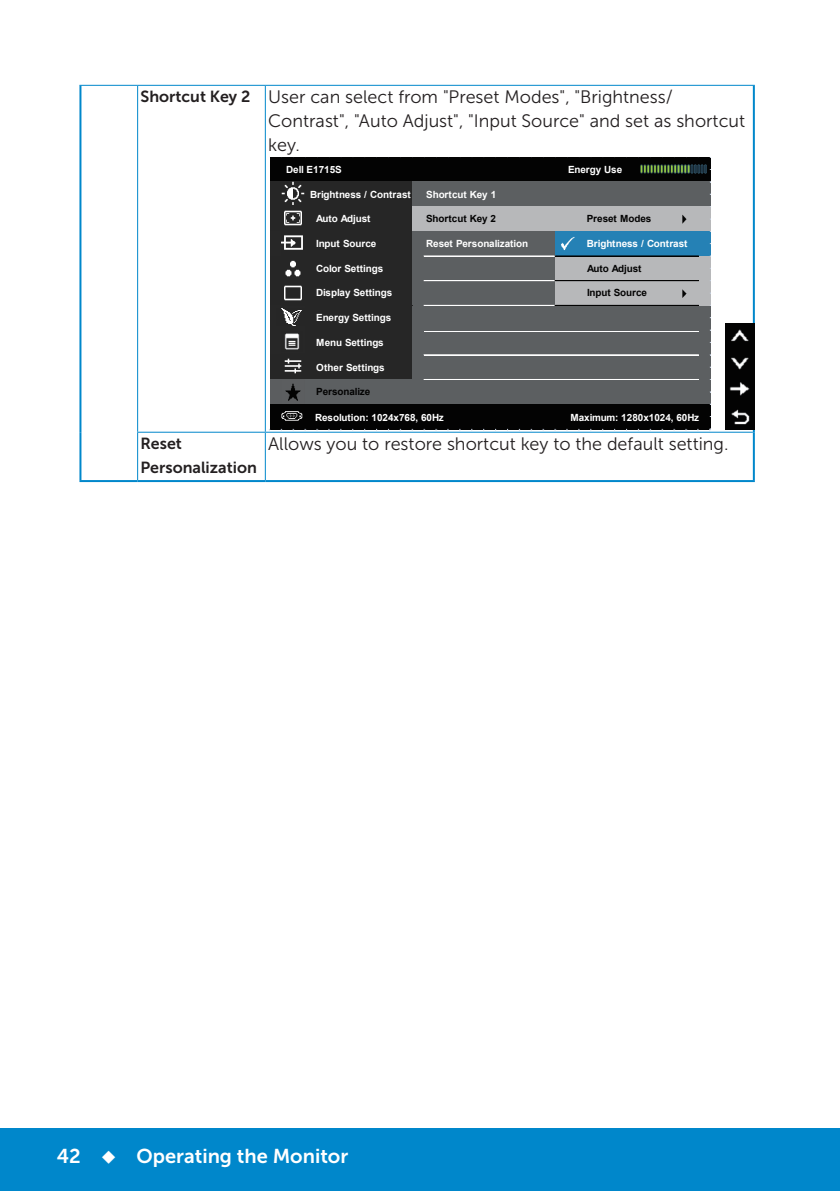
<style>
.page{position:relative;width:840px;height:1191px;background:#fff}
.page>*{position:absolute;margin:0;border:0;box-sizing:border-box;transform-origin:0 0}
.t1{font:20px "Museo Sans For Dell 700";color:#fff}
.Table_Paragraph{font:18px/24px "Museo Sans For Dell 300";color:#231f20}
.Table_Paragraph-2{font:16px/24px "Museo Sans For Dell 700";color:#231f20}
.t2{font:700 9.8px "Arial";letter-spacing:-.01em;color:#fff}
.t3{font:700 9.8px "Arial";letter-spacing:-.01em;color:#030303}
</style>
<div class="page">
<div style="left:0;top:1128px;width:839px;height:63px;background:#0087cb"></div>
<hr style="left:79px;top:86px;width:2px;height:346px;background:#0087cb">
<hr style="left:79px;top:432px;width:2px;height:48px;background:#0087cb">
<hr style="left:79px;top:480px;width:58px;height:2px;background:#0087cb">
<hr style="left:137px;top:86px;width:1px;height:346px;background:#0087cb">
<hr style="left:265px;top:86px;width:1px;height:346px;background:#0087cb">
<hr style="left:752px;top:86px;width:2px;height:346px;background:#0087cb">
<hr style="left:137px;top:433px;width:1px;height:47px;background:#0087cb">
<hr style="left:137px;top:432px;width:128px;height:1px;background:#0087cb">
<hr style="left:137px;top:480px;width:128px;height:2px;background:#0087cb">
<hr style="left:265px;top:433px;width:1px;height:47px;background:#0087cb">
<hr style="left:752px;top:432px;width:2px;height:48px;background:#0087cb">
<hr style="left:265px;top:432px;width:487px;height:1px;background:#0087cb">
<hr style="left:265px;top:480px;width:489px;height:2px;background:#0087cb">
<hr style="left:137px;top:85px;width:128px;height:1px;background:#0087cb">
<hr style="left:265px;top:85px;width:489px;height:1px;background:#0087cb">
<hr style="left:79px;top:85px;width:58px;height:1px;background:#0087cb">
<img style="left:725px;top:323px;width:29px;height:106px">
<div style="left:270px;top:158px;width:440px;height:24px;background:#030303"></div>
<div style="left:270px;top:182px;width:142px;height:25px;background:#262626"></div>
<div style="left:412px;top:182px;width:298px;height:25px;background:#5c5f61"></div>
<div style="left:270px;top:206px;width:142px;height:26px;background:#262626"></div>
<div style="left:412px;top:206px;width:143px;height:26px;background:#b7b8ba"></div>
<div style="left:554px;top:206px;width:156px;height:26px;background:#b7b8ba"></div>
<div style="left:270px;top:231px;width:35px;height:25px;background:#272727"></div>
<div style="left:305px;top:231px;width:107px;height:25px;background:#262626"></div>
<div style="left:412px;top:231px;width:143px;height:25px;background:#5c5f61"></div>
<div style="left:554px;top:231px;width:156px;height:25px;background:#2581b5"></div>
<div style="left:270px;top:256px;width:142px;height:50px;background:#262626"></div>
<div style="left:412px;top:256px;width:143px;height:52px;background:#5c5f61"></div>
<div style="left:554px;top:256px;width:156px;height:50px;background:#b7b8ba"></div>
<div style="left:270px;top:305px;width:35px;height:25px;background:#272727"></div>
<div style="left:305px;top:305px;width:107px;height:25px;background:#262626"></div>
<div style="left:270px;top:330px;width:35px;height:25px;background:#272727"></div>
<div style="left:305px;top:330px;width:107px;height:25px;background:#262626"></div>
<div style="left:412px;top:306px;width:298px;height:49px;background:#5c5f61"></div>
<div style="left:270px;top:355px;width:142px;height:25px;background:#262626"></div>
<div style="left:412px;top:355px;width:298px;height:25px;background:#5c5f61"></div>
<div style="left:270px;top:379px;width:35px;height:26px;background:#5b5d5f"></div>
<div style="left:305px;top:379px;width:405px;height:26px;background:#5c5f61"></div>
<div style="left:270px;top:404px;width:440px;height:25px;background:#030303"></div>
<hr style="left:424px;top:256px;width:130px;height:1px;background:#fff">
<hr style="left:554px;top:256px;width:144px;height:1px;background:#030303">
<hr style="left:424px;top:280px;width:130px;height:1px;background:#fff">
<hr style="left:424px;top:281px;width:130px;height:1px;background:#fff">
<hr style="left:554px;top:280px;width:144px;height:1px;background:#030303">
<hr style="left:554px;top:281px;width:144px;height:1px;background:#030303">
<hr style="left:424px;top:305px;width:130px;height:1px;background:#fff">
<hr style="left:554px;top:305px;width:144px;height:1px;background:#030303">
<hr style="left:424px;top:354px;width:274px;height:1px;background:#fff">
<hr style="left:424px;top:355px;width:274px;height:1px;background:#fff">
<hr style="left:424px;top:379px;width:274px;height:1px;background:#fff">
<hr style="left:424px;top:332px;width:274px;height:1px;background:#fff">
<img style="left:640px;top:164px;width:66px;height:10px">
<img style="left:561px;top:237px;width:14px;height:14px">
<img style="left:281px;top:182px;width:24px;height:119px">
<img style="left:284px;top:358px;width:18px;height:16px">
<img style="left:285px;top:383px;width:16px;height:18px">
<img style="left:284px;top:333px;width:16px;height:17px">
<img style="left:282px;top:309px;width:20px;height:16px">
<img style="left:682px;top:289px;width:5px;height:9px">
<img style="left:682px;top:214px;width:5px;height:10px">
<img style="left:281px;top:411px;width:22px;height:10px">
<p class="Table_Paragraph-2" style="left:140px;top:84px;width:111px">Shortcut Key 2</p>
<p class="Table_Paragraph" style="left:268px;top:85px;width:478px">User can select from "Preset Modes", "Brightness/<br>Contrast", "Auto Adjust", "Input Source" and set as shortcut key.</p>
<p class="t2" style="left:286px;top:163px;width:57px">Dell E1715S</p>
<p class="t2" style="left:567px;top:163px;width:56px">Energy Use</p>
<p class="t2" style="left:310px;top:188px;width:102px">Brightness / Contrast</p>
<p class="t2" style="left:426px;top:188px;width:71px">Shortcut Key 1</p>
<p class="t2" style="left:316px;top:212px;width:56px">Auto Adjust</p>
<p class="t3" style="left:426px;top:212px;width:71px">Shortcut Key 2</p>
<p class="t3" style="left:586px;top:212px;width:66px">Preset Modes</p>
<p class="t2" style="left:316px;top:237px;width:62px">Input Source</p>
<p class="t2" style="left:426px;top:237px;width:103px">Reset Personalization</p>
<p class="t2" style="left:586px;top:237px;width:102px">Brightness / Contrast</p>
<p class="t2" style="left:316px;top:262px;width:68px">Color Settings</p>
<p class="t3" style="left:586px;top:262px;width:56px">Auto Adjust</p>
<p class="t2" style="left:316px;top:286px;width:77px">Display Settings</p>
<p class="t3" style="left:586px;top:286px;width:62px">Input Source</p>
<p class="t2" style="left:316px;top:311px;width:76px">Energy Settings</p>
<p class="t2" style="left:316px;top:336px;width:69px">Menu Settings</p>
<p class="t2" style="left:316px;top:361px;width:70px">Other Settings</p>
<p class="t3" style="left:316px;top:385px;width:56px">Personalize</p>
<p class="t2" style="left:315px;top:411px;width:130px">Resolution: 1024x768, 60Hz</p>
<p class="t2" style="left:570px;top:411px;width:130px">Maximum: 1280x1024, 60Hz</p>
<p class="Table_Paragraph-2" style="left:140px;top:431px;width:118px">Reset<br>Personalization</p>
<p class="Table_Paragraph" style="left:268px;top:432px;width:461px">Allows you to restore shortcut key to the default setting.</p>
<h1 class="t1" style="left:57px;top:1144px;width:293px">42 ◆ Operating the Monitor</h1>
</div>
